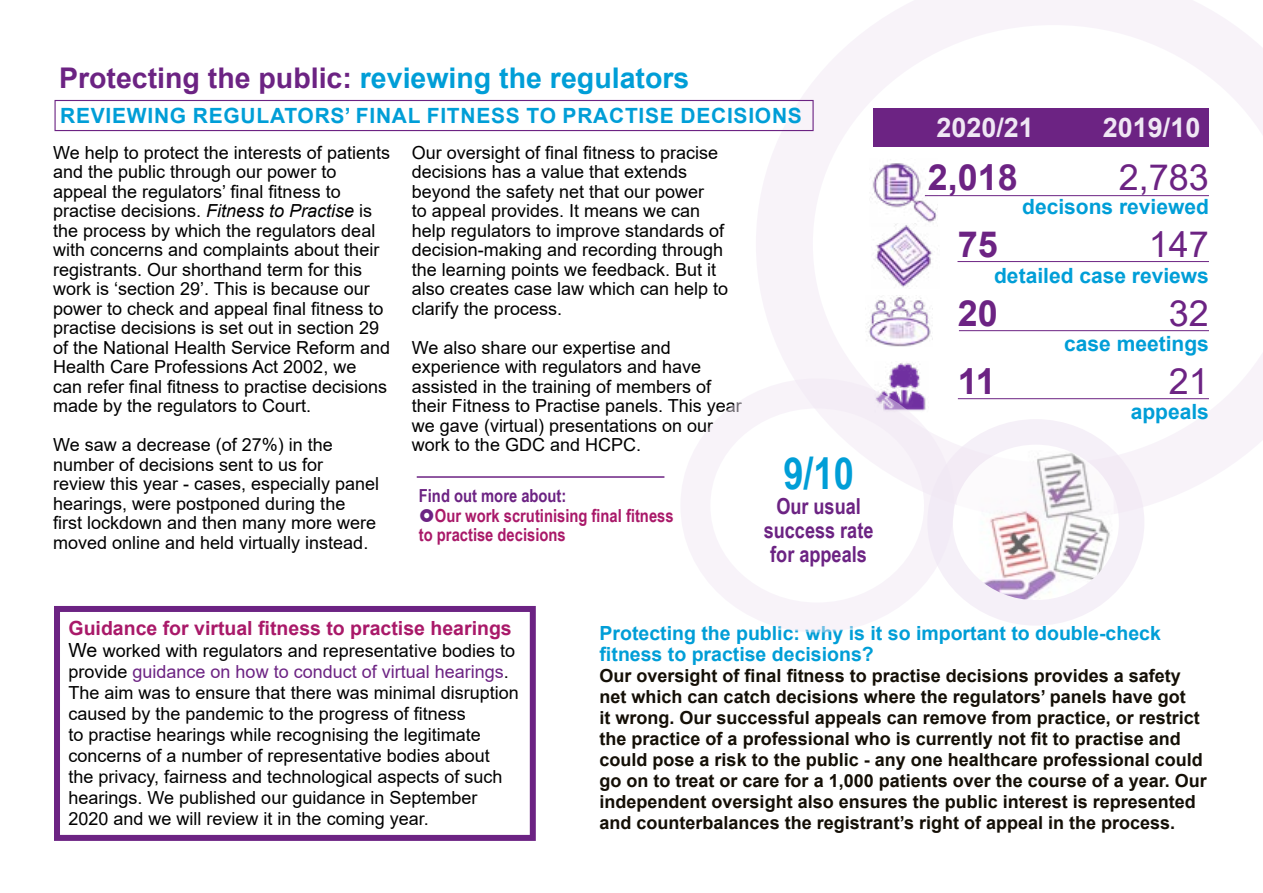
<style>
.page{position:relative;width:1263px;height:893px;background:#fff}
.page>*{position:absolute;margin:0;border:0;box-sizing:border-box;transform-origin:0 0}
.t1{font:700 44.1px "Arial Narrow";color:#009ed7}
.t2{font:36px "Arial";color:#6c2383}
.t3{font:700 36px "Arial";color:#6c2383}
.t4{font:700 28.5px "Arial";color:#009ed7}
.t5{font:700 27px "Arial";color:#f0e7f4}
.t6{font:700 22.05px/24.3px "Arial Narrow";color:#6c2383;text-align:center}
.t7{font:700 21px "Arial";color:#009ed7}
.t8{font:700 21px "Arial";letter-spacing:.035em;color:#009ed7}
.t9{font:700 19.5px/21px "Arial";color:#009ed7}
.t10{font:700 19.5px "Arial";color:#a91969}
.t11{font:18px/19.5px "Arial";color:#000}
.t12{font:700 18px/21px "Arial";color:#140f06}
.t13{font:700 18px/19.5px "Arial Narrow";color:#a91969}
.t14{font:700 18px "Arial Narrow";color:#6c2383}
.s1{color:#6c2383}
.s2{font-style:italic}
.s3{font-size:19.5px}
</style>
<div class="page">
<svg style="left:756px;top:0;width:507px;height:514px"></svg>
<div style="left:55px;top:100px;width:759px;height:31px;border:1px solid #6c2383"></div>
<hr style="left:417px;top:476px;width:247px;height:2px;background:#6c2383">
<div style="left:54px;top:606px;width:482px;height:235px;border:6px solid #6c2383"></div>
<img style="left:957px;top:450px;width:156px;height:149px">
<div style="left:927px;top:419px;width:217px;height:207px;border:26px solid #f0e7f4;border-radius:50%"></div>
<img style="left:865px;top:295px;width:68px;height:52px">
<img style="left:875px;top:361px;width:54px;height:51px">
<img style="left:872px;top:223px;width:67px;height:65px">
<img style="left:870px;top:158px;width:67px;height:68px">
<hr style="left:925px;top:195px;width:284px;height:1px;background:#6c2383">
<hr style="left:957px;top:261px;width:252px;height:1px;background:#6c2383">
<hr style="left:959px;top:330px;width:250px;height:1px;background:#6c2383">
<hr style="left:958px;top:398px;width:251px;height:1px;background:#6c2383">
<div style="left:874px;top:108px;width:335px;height:39px;background:#6c2383"></div>
<div style="left:680px;top:378px;width:274px;height:254px;border:30px solid #f0e7f4;border-radius:50%"></div>
<h3 class="t4" style="left:59px;top:58px;width:632px"><span class="s1">Protecting the public:</span> reviewing the regulators</h3>
<p class="t8" style="left:60px;top:101px;width:743px">REVIEWING REGULATORS’ FINAL FITNESS TO PRACTISE DECISIONS</p>
<p class="t11" style="left:53px;top:143px;width:339px">We help to protect the interests of patients and the public through our power to appeal the regulators’ final fitness to practise decisions. <span class="s2">Fitness to Practise</span> is the process by which the regulators deal with concerns and complaints about their registrants. Our shorthand term for this work is ‘section 29’. This is because our power to check and appeal final fitness to practise decisions is set out in section 29 of the National Health Service Reform and Health Care Professions Act 2002, we<br>can refer final fitness to practise decisions made by the regulators to Court.</p>
<p class="t11" style="left:53px;top:435px;width:328px">We saw a decrease (of 27%) in the number of decisions sent to us for review this year - cases, especially panel hearings, were postponed during the<br>first lockdown and then many more were moved online and held virtually instead.</p>
<p class="t11" style="left:412px;top:142px;width:318px">Our oversight of final fitness to pracise decisions has a value that extends beyond the safety net that our power<br>to appeal provides. It means we can help regulators to improve standards of decision-making and recording through the learning points we feedback. But it also creates case law which can help to clarify the process.</p>
<p class="t11" style="left:412px;top:337px;width:331px">We also share our expertise and experience with regulators and have assisted in the training of members of their Fitness to Practise panels. This year we gave (virtual) presentations on our work to the GDC and HCPC.</p>
<p class="t14" style="left:419px;top:482px;width:149px">Find out more about:</p>
<p class="t13" style="left:419px;top:505px;width:256px;text-indent:16px">Our work scrutinising final fitness to practise decisions</p>
<h1 class="t1" style="left:783px;top:440px;width:72px">9/10</h1>
<p class="t6" style="left:764px;top:493px;width:111px">Our usual success rate for appeals</p>
<h3 class="t5" style="left:936px;top:109px;width:99px">2020/21</h3>
<h3 class="t5" style="left:1103px;top:109px;width:99px">2019/10</h3>
<h2 class="t3" style="left:928px;top:152px;width:92px">2,018</h2>
<h2 class="t2" style="left:1119px;top:153px;width:92px">2,783</h2>
<p class="t7" style="left:1022px;top:192px;width:188px">decisons reviewed</p>
<h2 class="t3" style="left:958px;top:219px;width:42px">75</h2>
<h2 class="t2" style="left:1149px;top:220px;width:62px">147</h2>
<p class="t7" style="left:994px;top:260px;width:216px">detailed case reviews</p>
<h2 class="t3" style="left:958px;top:288px;width:42px">20</h2>
<h2 class="t2" style="left:1169px;top:288px;width:42px">32</h2>
<p class="t7" style="left:1064px;top:329px;width:146px">case meetings</p>
<h2 class="t3" style="left:958px;top:356px;width:40px">11</h2>
<h2 class="t2" style="left:1169px;top:357px;width:42px">21</h2>
<p class="t7" style="left:1131px;top:397px;width:80px">appeals</p>
<p class="t10" style="left:69px;top:614px;width:445px">Guidance for virtual fitness to practise hearings</p>
<p class="t11" style="left:69px;top:640px;width:452px;line-height:21px"><span class="s3">We</span> worked with regulators and representative bodies to provide <span class="s1">guidance on how to conduct of virtual hearings</span>.<br>The aim was to ensure that there was minimal disruption caused by the pandemic to the progress of fitness<br>to practise hearings while recognising the legitimate concerns of a number of representative bodies about the privacy, fairness and technological aspects of such hearings. We published our guidance in September 2020 and we will review it in the coming year.</p>
<p class="t9" style="left:600px;top:623px;width:563px">Protecting the public: why is it so important to double-check fitness to practise decisions?</p>
<p class="t12" style="left:600px;top:666px;width:609px">Our oversight of final fitness to practise decisions provides a safety net which can catch decisions where the regulators’ panels have got<br>it wrong. Our successful appeals can remove from practice, or restrict the practice of a professional who is currently not fit to practise and could pose a risk to the public - any one healthcare professional could go on to treat or care for a 1,000 patients over the course of a year. Our independent oversight also ensures the public interest is represented and counterbalances the registrant’s right of appeal in the process.</p>
</div>
